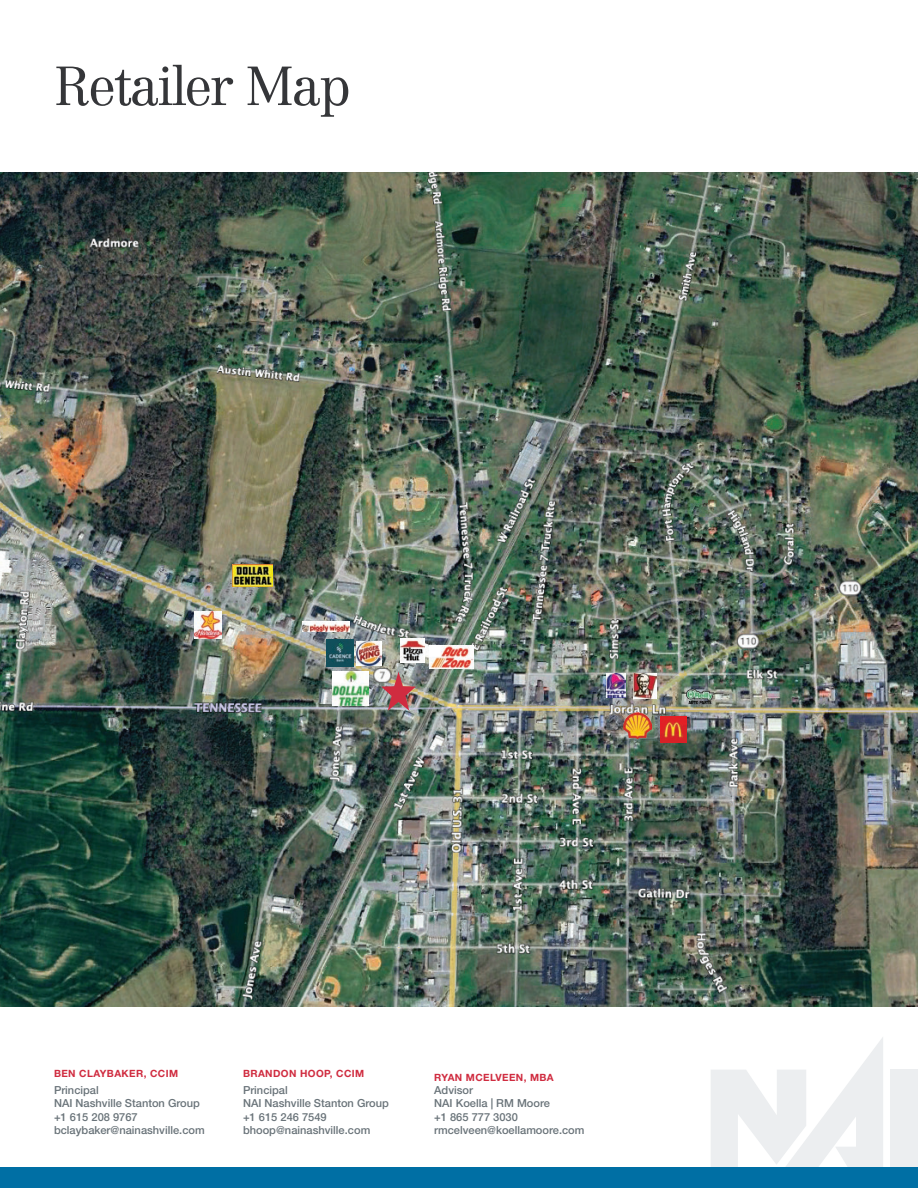
<style>
.page{position:relative;width:918px;height:1188px;background:#fff}
.page>*{position:absolute;margin:0;border:0;box-sizing:border-box;transform-origin:0 0}
.t1{font:300 54px "Centennial LT Std";letter-spacing:-.04em;color:#353639}
.t2{font:500 11.1px/13.4px "Helvetica Neue LT Std";color:#697379}
.t3{font:700 10.05px "Helvetica Neue LT Std";letter-spacing:.04em;color:#d02c40}
</style>
<div class="page">
<img style="left:0;top:173px;width:918px;height:834px">
<img style="left:333px;top:672px;width:36px;height:33px">
<img style="left:232px;top:564px;width:40px;height:23px">
<img style="left:302px;top:621px;width:47px;height:11px">
<img style="left:430px;top:645px;width:44px;height:23px">
<img style="left:400px;top:638px;width:25px;height:25px">
<img style="left:357px;top:641px;width:24px;height:25px">
<img style="left:327px;top:640px;width:26px;height:26px">
<img style="left:195px;top:612px;width:26px;height:26px">
<img style="left:623px;top:713px;width:28px;height:26px">
<img style="left:661px;top:716px;width:26px;height:27px">
<img style="left:606px;top:674px;width:19px;height:23px">
<img style="left:633px;top:674px;width:23px;height:24px">
<img style="left:686px;top:684px;width:28px;height:24px">
<svg style="left:381px;top:672px;width:35px;height:39px"></svg>
<svg style="left:711px;top:1037px;width:172px;height:130px"></svg>
<div style="left:891px;top:1070px;width:27px;height:102px;background:#eceef0"></div>
<div style="left:0;top:1167px;width:918px;height:21px;background:#006fa4"></div>
<h1 class="t1" style="left:54px;top:54px;width:299px">Retailer Map</h1>
<p class="t3" style="left:54px;top:1068px;width:126px">BEN CLAYBAKER, CCIM</p>
<p class="t2" style="left:54px;top:1083px;width:152px">Principal<br>NAI Nashville Stanton Group +1 615 208 9767 bclaybaker@nainashville.com</p>
<p class="t3" style="left:243px;top:1068px;width:123px">BRANDON HOOP, CCIM</p>
<p class="t2" style="left:243px;top:1083px;width:147px">Principal<br>NAI Nashville Stanton Group +1 615 246 7549 bhoop@nainashville.com</p>
<p class="t3" style="left:434px;top:1071px;width:121px">RYAN MCELVEEN, MBA</p>
<p class="t2" style="left:434px;top:1083px;width:152px">Advisor<br>NAI Koella | RM Moore<br>+1 865 777 3030 rmcelveen@koellamoore.com</p>
</div>
